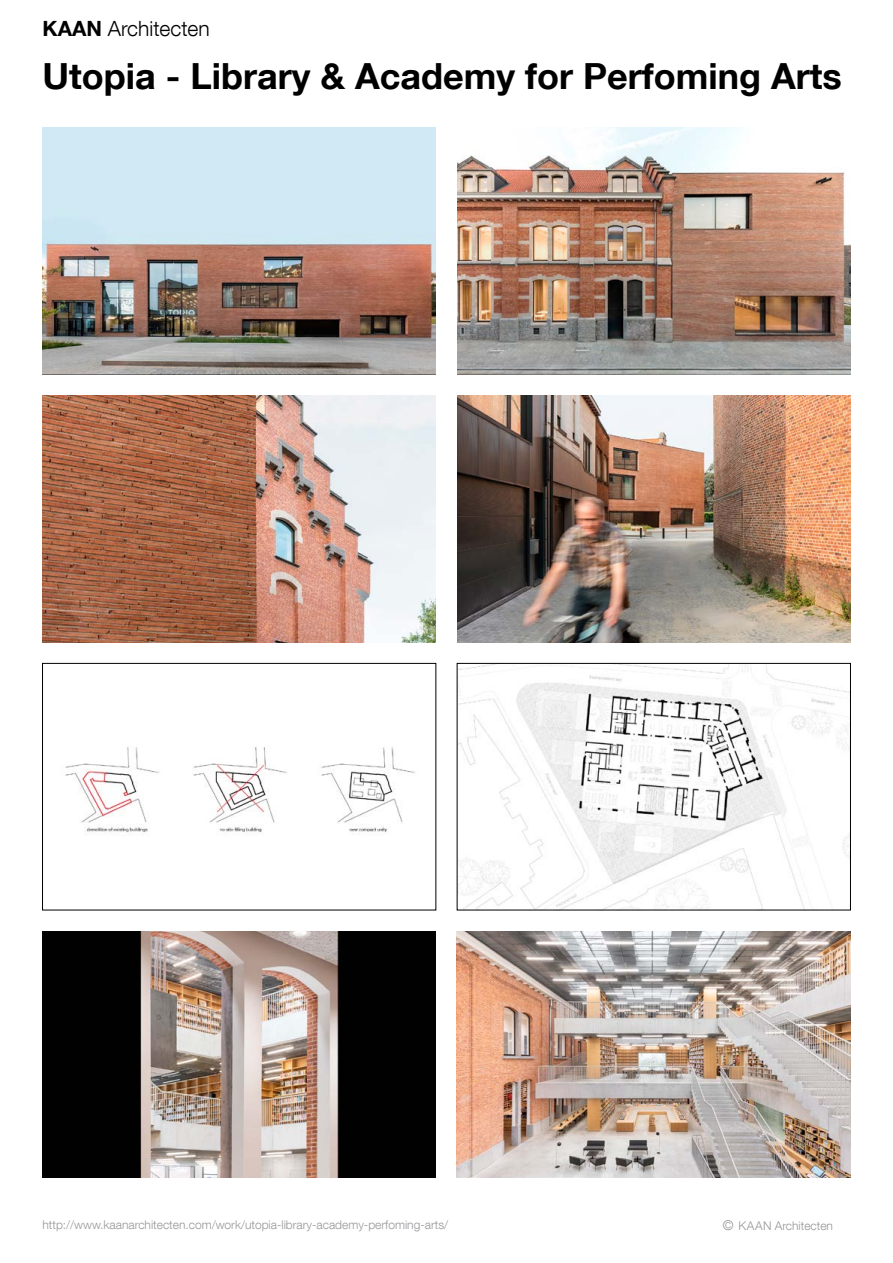
<style>
.page{position:relative;width:893px;height:1263px;background:#fff}
.page>*{position:absolute;margin:0;border:0;box-sizing:border-box;transform-origin:0 0}
.t1{font:700 36px "Helvetica Neue LT Com";color:#000}
.t2{font:300 21px "Helvetica Neue LT Com";color:#000}
.t3{font:300 12px "Helvetica Neue LT Com";color:#98989c}
.s1{font-weight:700}
.s2{font-size:13.5px}
</style>
<div class="page">
<img style="left:43px;top:128px;width:393px;height:246px">
<img style="left:457px;top:128px;width:393px;height:246px">
<img style="left:43px;top:395px;width:393px;height:247px">
<img style="left:457px;top:395px;width:393px;height:247px">
<img style="left:65px;top:747px;width:350px;height:87px">
<div style="left:42px;top:663px;width:394px;height:247px;border:1px solid #000"></div>
<img style="left:42px;top:931px;width:394px;height:247px">
<img style="left:459px;top:665px;width:390px;height:243px">
<div style="left:457px;top:663px;width:394px;height:247px;border:1px solid #000"></div>
<img style="left:457px;top:931px;width:393px;height:247px">
<h2 class="t2" style="left:43px;top:16px;width:169px"><span class="s1">KAAN</span> Architecten</h2>
<h1 class="t1" style="left:43px;top:54px;width:801px">Utopia - Library &amp; Academy for Perfoming Arts</h1>
<p class="t3" style="left:43px;top:1217px;width:407px">http://www.kaanarchitecten.com/work/utopia-library-academy-perfoming-arts/</p>
<p class="t3" style="left:723px;top:1218px;width:112px"><span class="s2">©</span> KAAN Architecten</p>
</div>
